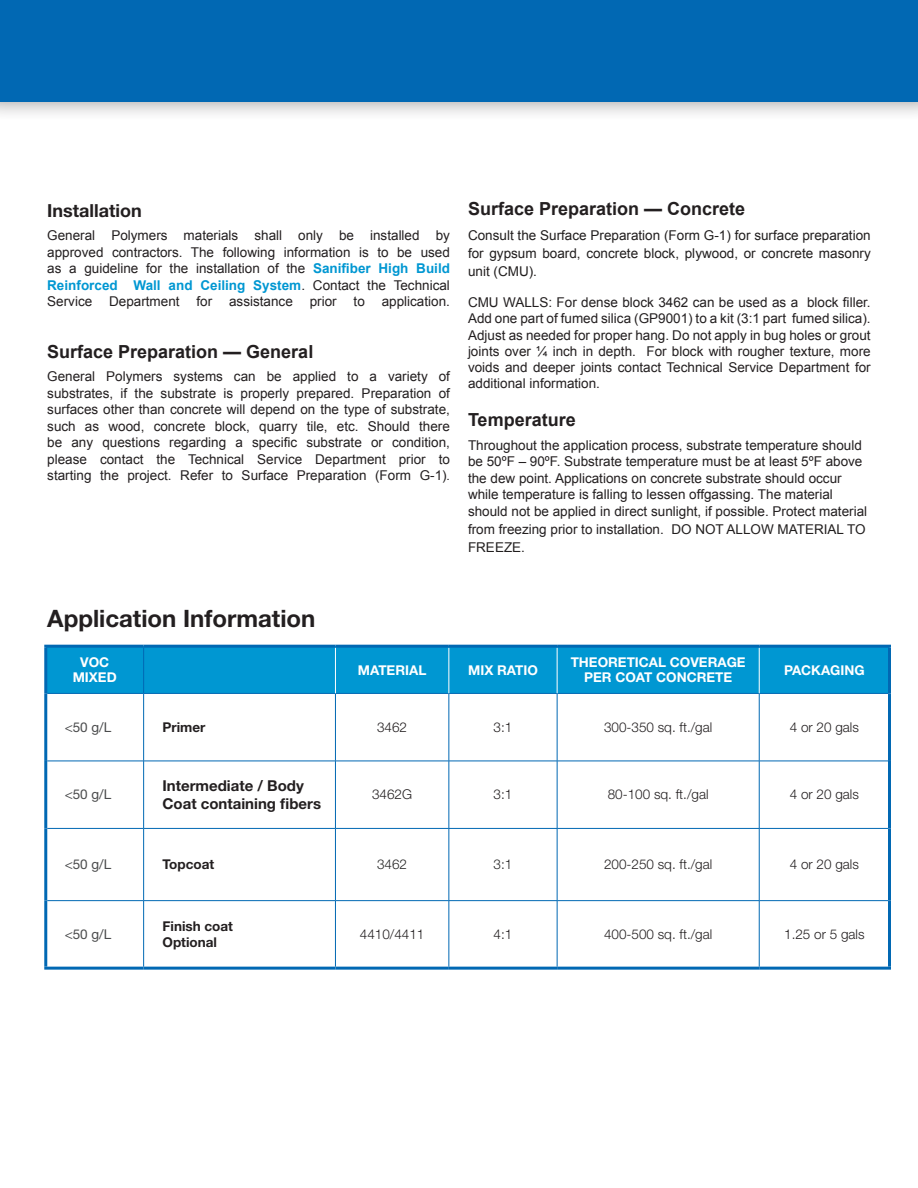
<style>
.page{position:relative;width:918px;height:1188px;background:#fff}
.page>*{position:absolute;margin:0;border:0;box-sizing:border-box;transform-origin:0 0}
.body_copy_small{font:700 24px "Helvetica Neue LT Std";color:#231f20}
.body_copy_small-2{font:700 18px "Arial";color:#231f20}
.body_copy_small-3{font:700 18px "Helvetica Neue LT Std";color:#231f20}
.t1{font:700 15px/18px "Helvetica Neue LT Std";color:#231f20}
.t2{font:13.5px/16.5px "Arial";color:#231f20;text-align:justify}
.t3{font:300 13.5px "Helvetica Neue LT Std";color:#231f20}
.CM9{font:13.5px/18px "Arial";color:#211e1e;text-align:justify}
.t4{font:700 13.5px/15px "Helvetica Neue LT Std";color:#fff;text-align:center}
.t5{font:700 13.5px "Helvetica Neue LT Std";color:#231f20}
.t6{font:13.5px "Helvetica Neue LT Std";color:#4b4c4d}
.t7{font:300 13.5px "Helvetica Neue LT Std";color:#262626}
.s1{font-weight:700;color:#0097d2}
.s2{font-size:12px}
.s3{color:#211e1e}
</style>
<div class="page">
<div style="left:0;top:0;width:918px;height:122px;background:#231f20;opacity:.49"></div>
<div style="left:0;top:0;width:918px;height:102px;background:#0168b3"></div>
<div style="left:47px;top:648px;width:841px;height:45px;background:#0097d2"></div>
<hr style="left:143px;top:648px;width:1px;height:45px;background:#0168b3">
<hr style="left:47px;top:693px;width:97px;height:1px;background:#0168b3">
<hr style="left:144px;top:693px;width:191px;height:1px;background:#0168b3">
<hr style="left:143px;top:694px;width:1px;height:67px;background:#0168b3">
<hr style="left:335px;top:693px;width:114px;height:1px;background:#0168b3">
<hr style="left:335px;top:694px;width:1px;height:67px;background:#0168b3">
<hr style="left:449px;top:693px;width:108px;height:1px;background:#0168b3">
<hr style="left:449px;top:694px;width:1px;height:67px;background:#0168b3">
<hr style="left:557px;top:693px;width:202px;height:1px;background:#0168b3">
<hr style="left:557px;top:694px;width:1px;height:67px;background:#0168b3">
<hr style="left:759px;top:693px;width:129px;height:1px;background:#0168b3">
<hr style="left:759px;top:694px;width:1px;height:67px;background:#0168b3">
<hr style="left:47px;top:761px;width:97px;height:1px;background:#0168b3">
<hr style="left:144px;top:761px;width:191px;height:1px;background:#0168b3">
<hr style="left:143px;top:761px;width:1px;height:67px;background:#0168b3">
<hr style="left:335px;top:761px;width:114px;height:1px;background:#0168b3">
<hr style="left:335px;top:761px;width:1px;height:67px;background:#0168b3">
<hr style="left:449px;top:761px;width:108px;height:1px;background:#0168b3">
<hr style="left:449px;top:761px;width:1px;height:67px;background:#0168b3">
<hr style="left:557px;top:761px;width:202px;height:1px;background:#0168b3">
<hr style="left:557px;top:761px;width:1px;height:67px;background:#0168b3">
<hr style="left:759px;top:761px;width:129px;height:1px;background:#0168b3">
<hr style="left:759px;top:761px;width:1px;height:67px;background:#0168b3">
<hr style="left:47px;top:828px;width:97px;height:1px;background:#0168b3">
<hr style="left:144px;top:828px;width:191px;height:1px;background:#0168b3">
<hr style="left:143px;top:829px;width:1px;height:71px;background:#0168b3">
<hr style="left:335px;top:828px;width:114px;height:1px;background:#0168b3">
<hr style="left:335px;top:829px;width:1px;height:71px;background:#0168b3">
<hr style="left:449px;top:828px;width:108px;height:1px;background:#0168b3">
<hr style="left:449px;top:829px;width:1px;height:71px;background:#0168b3">
<hr style="left:557px;top:828px;width:202px;height:1px;background:#0168b3">
<hr style="left:557px;top:829px;width:1px;height:71px;background:#0168b3">
<hr style="left:759px;top:828px;width:129px;height:1px;background:#0168b3">
<hr style="left:759px;top:829px;width:1px;height:71px;background:#0168b3">
<hr style="left:47px;top:900px;width:97px;height:1px;background:#0168b3">
<hr style="left:144px;top:900px;width:191px;height:1px;background:#0168b3">
<hr style="left:143px;top:901px;width:1px;height:66px;background:#0168b3">
<hr style="left:335px;top:900px;width:114px;height:1px;background:#0168b3">
<hr style="left:335px;top:901px;width:1px;height:66px;background:#0168b3">
<hr style="left:449px;top:900px;width:108px;height:1px;background:#0168b3">
<hr style="left:449px;top:901px;width:1px;height:66px;background:#0168b3">
<hr style="left:557px;top:900px;width:202px;height:1px;background:#0168b3">
<hr style="left:557px;top:901px;width:1px;height:66px;background:#0168b3">
<hr style="left:759px;top:900px;width:129px;height:1px;background:#0168b3">
<hr style="left:759px;top:901px;width:1px;height:66px;background:#0168b3">
<hr style="left:335px;top:648px;width:1px;height:45px;background:#fff">
<hr style="left:449px;top:648px;width:1px;height:45px;background:#fff">
<hr style="left:557px;top:648px;width:1px;height:45px;background:#fff">
<hr style="left:759px;top:648px;width:1px;height:45px;background:#fff">
<hr style="left:44px;top:645px;width:100px;height:3px;background:#0168b3">
<hr style="left:44px;top:648px;width:3px;height:45px;background:#0168b3">
<hr style="left:144px;top:645px;width:191px;height:3px;background:#0168b3">
<hr style="left:335px;top:645px;width:114px;height:3px;background:#0168b3">
<hr style="left:449px;top:645px;width:108px;height:3px;background:#0168b3">
<hr style="left:557px;top:645px;width:202px;height:3px;background:#0168b3">
<hr style="left:759px;top:645px;width:132px;height:3px;background:#0168b3">
<hr style="left:888px;top:648px;width:3px;height:45px;background:#0168b3">
<hr style="left:44px;top:693px;width:3px;height:68px;background:#0168b3">
<hr style="left:888px;top:693px;width:3px;height:68px;background:#0168b3">
<hr style="left:44px;top:761px;width:3px;height:67px;background:#0168b3">
<hr style="left:888px;top:761px;width:3px;height:67px;background:#0168b3">
<hr style="left:44px;top:828px;width:3px;height:73px;background:#0168b3">
<hr style="left:888px;top:828px;width:3px;height:73px;background:#0168b3">
<hr style="left:44px;top:901px;width:3px;height:66px;background:#0168b3">
<hr style="left:888px;top:901px;width:3px;height:66px;background:#0168b3">
<hr style="left:44px;top:967px;width:100px;height:3px;background:#0168b3">
<hr style="left:144px;top:967px;width:191px;height:3px;background:#0168b3">
<hr style="left:335px;top:967px;width:114px;height:3px;background:#0168b3">
<hr style="left:449px;top:967px;width:108px;height:3px;background:#0168b3">
<hr style="left:557px;top:967px;width:202px;height:3px;background:#0168b3">
<hr style="left:759px;top:967px;width:132px;height:3px;background:#0168b3">
<p class="body_copy_small-3" style="left:47px;top:200px;width:96px">Installation</p>
<p class="t2" style="left:47px;top:228px;width:404px">General Polymers materials shall only be installed by approved contractors. The following information is to be used as a guideline for the installation of the <span class="s1">Sanifiber High Build Reinforced Wall and Ceiling System</span>. Contact the Technical Service Department for assistance prior to application.</p>
<p class="body_copy_small-2" style="left:47px;top:340px;width:268px">Surface Preparation — General</p>
<p class="t2" style="left:47px;top:368px;width:404px">General Polymers systems can be applied to a variety of substrates, if the substrate is properly prepared. Preparation of surfaces other than concrete will depend on the type of substrate, such as wood, concrete block, quarry tile, etc. Should there be any questions regarding a specific substrate or condition, please contact the Technical Service Department prior to starting the project. Refer to Surface Preparation (Form G-1)<span class="s2">.</span></p>
<p class="body_copy_small-2" style="left:468px;top:197px;width:279px">Surface Preparation — Concrete</p>
<p class="CM9" style="left:468px;top:226px;width:404px">Consult the Surface Preparation (Form G-1) for surface preparation for gypsum board, concrete block, plywood, or concrete masonry unit (CMU).</p>
<p class="t2" style="left:468px;top:294px;width:404px">CMU WALLS: For dense block 3462 can be used as a block filler.<br>Add one part of fumed silica (GP9001) to a kit (3:1 part fumed silica).<br>Adjust as needed for proper hang. Do not apply in bug holes or grout joints over ¼ inch in depth. For block with rougher texture, more voids and deeper joints contact Technical Service Department for additional information.</p>
<p class="body_copy_small-2" style="left:468px;top:408px;width:109px">Temperature</p>
<p class="t2" style="left:468px;top:437px;width:401px;text-align:left">Throughout the application process, substrate temperature should be 50ºF – 90ºF. Substrate temperature must be at least 5ºF above the dew point. Applications on concrete substrate should occur while temperature is falling to lessen offgassing. The material should not be applied in direct sunlight, if possible. Protect material</p>
<p class="t2" style="left:468px;top:520px;width:399px;line-height:18px">from freezing prior to installation. <span class="s3">DO NOT ALLOW MATERIAL TO<br>FREEZE.</span></p>
<p class="body_copy_small" style="left:47px;top:603px;width:270px">Application Information</p>
<p class="t4" style="left:80px;top:655px;width:31px">VOC</p>
<p class="t4" style="left:73px;top:670px;width:45px">MIXED</p>
<p class="t4" style="left:358px;top:662px;width:70px">MATERIAL</p>
<p class="t4" style="left:468px;top:662px;width:71px">MIX RATIO</p>
<p class="t4" style="left:571px;top:655px;width:176px">THEORETICAL COVERAGE<br>PER COAT CONCRETE</p>
<p class="t4" style="left:784px;top:662px;width:82px">PACKAGING</p>
<p class="t6" style="left:65px;top:719px;width:48px">&lt;50 g/L</p>
<p class="t5" style="left:163px;top:719px;width:44px">Primer</p>
<p class="t3" style="left:377px;top:719px;width:32px">3462</p>
<p class="t3" style="left:494px;top:719px;width:20px">3:1</p>
<p class="t3" style="left:604px;top:719px;width:110px">300-350 sq. ft./gal</p>
<p class="t3" style="left:790px;top:719px;width:71px">4 or 20 gals</p>
<p class="t6" style="left:65px;top:787px;width:48px">&lt;50 g/L</p>
<p class="t1" style="left:163px;top:776px;width:160px">Intermediate / Body<br>Coat containing fibers</p>
<p class="t3" style="left:372px;top:786px;width:42px">3462G</p>
<p class="t3" style="left:494px;top:786px;width:20px">3:1</p>
<p class="t3" style="left:608px;top:786px;width:102px">80-100 sq. ft./gal</p>
<p class="t3" style="left:790px;top:786px;width:71px">4 or 20 gals</p>
<p class="t6" style="left:65px;top:857px;width:48px">&lt;50 g/L</p>
<p class="t5" style="left:163px;top:856px;width:53px">Topcoat</p>
<p class="t7" style="left:377px;top:856px;width:32px">3462</p>
<p class="t7" style="left:494px;top:856px;width:20px">3:1</p>
<p class="t3" style="left:604px;top:856px;width:110px">200-250 sq. ft./gal</p>
<p class="t3" style="left:790px;top:856px;width:71px">4 or 20 gals</p>
<p class="t6" style="left:65px;top:926px;width:48px">&lt;50 g/L</p>
<p class="t5" style="left:163px;top:918px;width:72px">Finish coat</p>
<p class="t5" style="left:163px;top:934px;width:56px">Optional</p>
<p class="t3" style="left:360px;top:926px;width:66px">4410/4411</p>
<p class="t3" style="left:494px;top:926px;width:20px">4:1</p>
<p class="t3" style="left:604px;top:926px;width:110px">400-500 sq. ft./gal</p>
<p class="t3" style="left:784px;top:926px;width:82px">1.25 or 5 gals</p>
</div>
